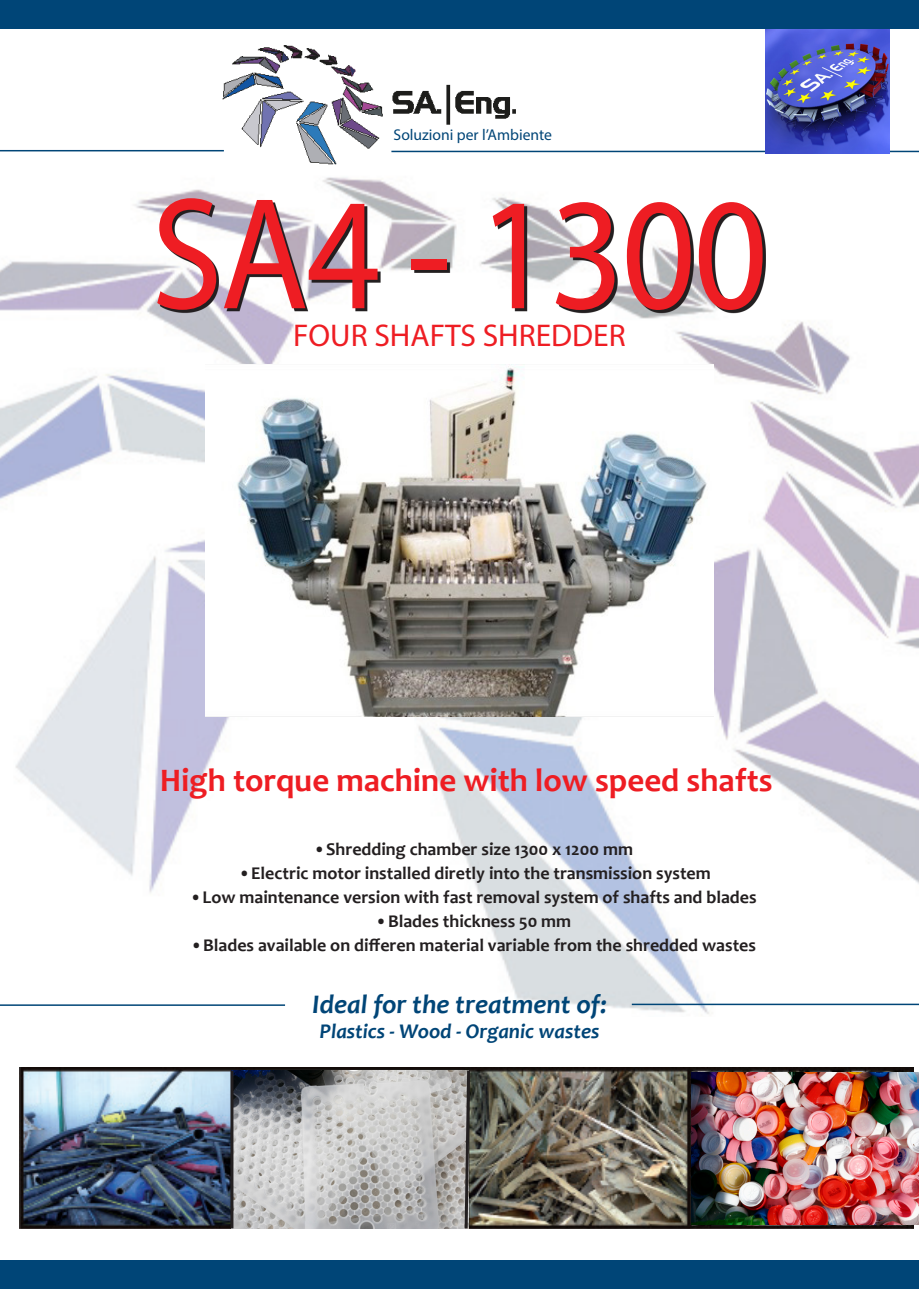
<style>
.page{position:relative;width:919px;height:1289px;background:#fff}
.page>*{position:absolute;margin:0;border:0;box-sizing:border-box;transform-origin:0 0}
.t1{font:160.5px "Myriad Pro";letter-spacing:-.015em;color:#ee1d23;scale:.9 1}
.t2{font:700 33px "Candara";color:#ee1d23}
.t3{font:31.5px "Myriad Pro";color:#ee1d23}
.t4{font:italic 700 27px "Candara";color:#004577}
.t5{font:italic 700 21px "Candara";color:#004577}
.t6{font:700 18px "Candara";color:#231f20}
.t7{font:15.6px "Myriad Pro";color:#004577}
</style>
<div class="page">
<img style="left:0;top:177px;width:918px;height:837px">
<div style="left:0;top:0;width:918px;height:28px;background:#004577"></div>
<div style="left:0;top:1260px;width:918px;height:28px;background:#004577"></div>
<img style="left:212px;top:45px;width:317px;height:120px">
<hr style="left:0;top:150px;width:224px;height:1px;background:#004577">
<hr style="left:0;top:1004px;width:285px;height:1px;background:#004577">
<hr style="left:631px;top:1003px;width:287px;height:2px;background:#004577">
<hr style="left:391px;top:151px;width:527px;height:1px;background:#004577">
<svg style="left:160px;top:201px;width:606px;height:112px"></svg>
<img style="left:19px;top:1067px;width:894px;height:161px">
<img style="left:233px;top:1070px;width:230px;height:158px">
<hr style="left:230px;top:1070px;width:3px;height:158px;background:#231f20">
<svg style="left:463px;top:1067px;width:8px;height:162px"></svg>
<img style="left:691px;top:1072px;width:227px;height:152px">
<img style="left:205px;top:365px;width:508px;height:351px">
<img style="left:765px;top:30px;width:124px;height:123px">
<p class="t7" style="left:393px;top:125px;width:160px">Soluzioni per l’Ambiente</p>
<p class="t1" style="left:151px;top:155px;width:686px">SA4 - 1300</p>
<p class="t3" style="left:293px;top:316px;width:334px">FOUR SHAFTS SHREDDER</p>
<p class="t2" style="left:160px;top:759px;width:614px">High torque machine with low speed shafts</p>
<p class="t6" style="left:313px;top:837px;width:321px">•Shredding chamber size 1300 x 1200 mm</p>
<p class="t6" style="left:238px;top:861px;width:474px">•Electric motor installed diretly into the transmission system</p>
<p class="t6" style="left:190px;top:885px;width:568px">•Low maintenance version with fast removal system of shafts and blades</p>
<p class="t6" style="left:375px;top:909px;width:197px">•Blades thickness 50 mm</p>
<p class="t6" style="left:190px;top:933px;width:567px">•Blades available on differen material variable from the shredded wastes</p>
<p class="t4" style="left:312px;top:987px;width:296px">Ideal for the treatment of:</p>
<p class="t5" style="left:319px;top:1018px;width:281px">Plastics - Wood - Organic wastes</p>
</div>
